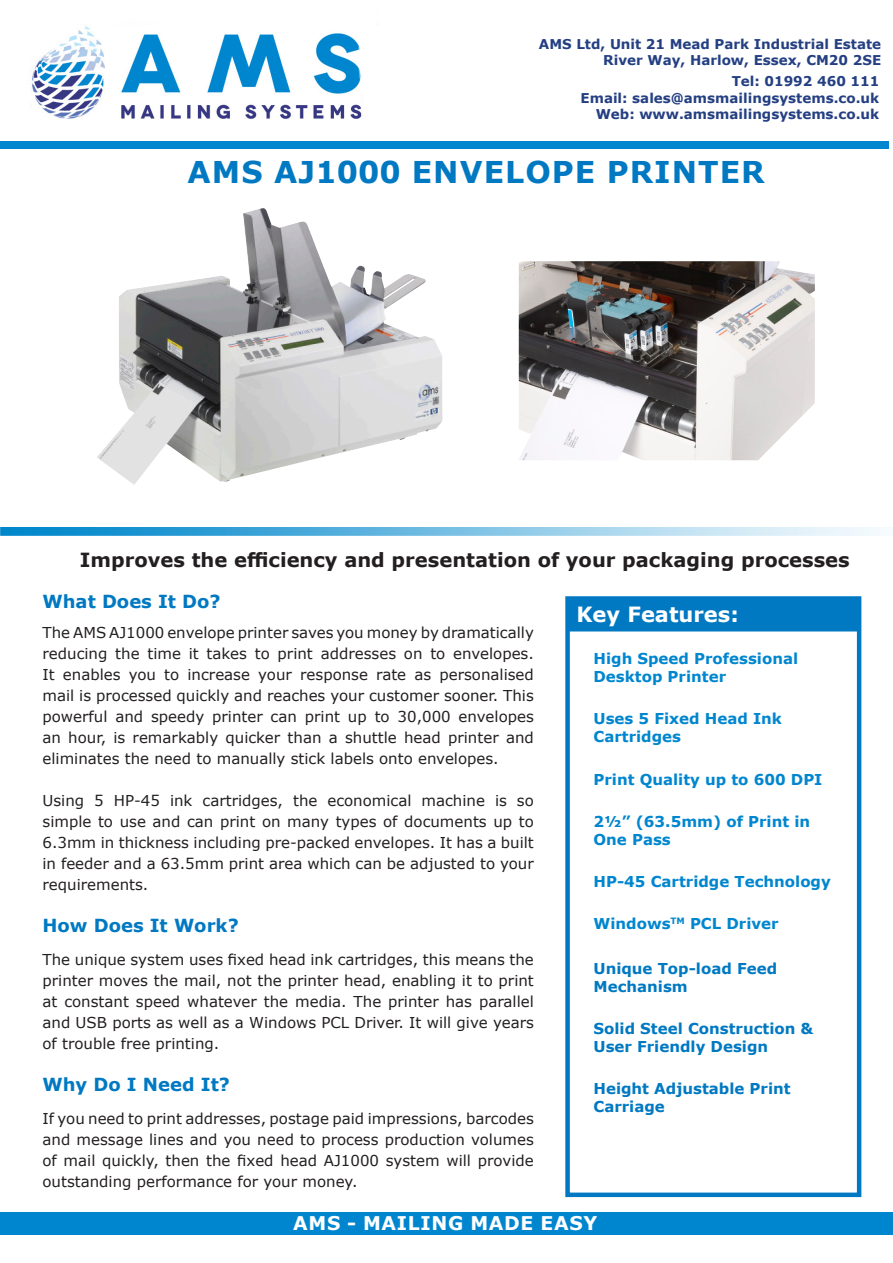
<style>
.page{position:relative;width:893px;height:1263px;background:#fff}
.page>*{position:absolute;margin:0;border:0;box-sizing:border-box;transform-origin:0 0}
.t1{font:700 30px "Verdana";letter-spacing:.035em;color:#0079c2}
.t2{font:700 21px "Verdana";color:#fff}
.t3{font:700 19.5px "Verdana";color:#231f20}
.t4{font:700 18.9px "Verdana";letter-spacing:.035em;color:#fff}
.t5{font:700 18px "Verdana";color:#0079c2}
.t6{font:15px/21px "Verdana";color:#231f20;text-align:justify}
.t7{font:700 15px/18px "Verdana";color:#0086cf}
.t8{font:700 15px/18px "Verdana";color:#0079c2}
.t9{font:700 13.5px "Verdana";color:#243f82}
</style>
<div class="page">
<img style="left:31px;top:25px;width:331px;height:94px">
<div style="left:0;top:1212px;width:893px;height:22px;background:#0086cf"></div>
<div style="left:568px;top:598px;width:292px;height:33px;background:#0079c2"></div>
<div style="left:565px;top:596px;width:296px;height:601px;border:4px solid #0079c2"></div>
<div style="left:0;top:141px;width:889px;height:8px;background:#0086cf"></div>
<img style="left:0;top:528px;width:879px;height:7px">
<img style="left:97px;top:208px;width:345px;height:277px">
<img style="left:519px;top:261px;width:296px;height:199px">
<p class="t9" style="left:539px;top:34px;width:344px">AMS Ltd, Unit 21 Mead Park Industrial Estate</p>
<p class="t9" style="left:603px;top:50px;width:279px">River Way, Harlow, Essex, CM20 2SE</p>
<p class="t9" style="left:732px;top:72px;width:149px">Tel: 01992 460 111</p>
<p class="t9" style="left:580px;top:88px;width:300px">Email: sales@amsmailingsystems.co.uk</p>
<p class="t9" style="left:596px;top:104px;width:285px">Web: www.amsmailingsystems.co.uk</p>
<p class="t1" style="left:188px;top:151px;width:579px">AMS AJ1000 ENVELOPE PRINTER</p>
<p class="t3" style="left:80px;top:546px;width:771px">Improves the efficiency and presentation of your packaging processes</p>
<p class="t5" style="left:43px;top:588px;width:180px">What Does It Do?</p>
<p class="t6" style="left:43px;top:622px;width:493px">The AMS AJ1000 envelope printer saves you money by dramatically reducing the time it takes to print addresses on to envelopes.<br>It enables you to increase your response rate as personalised mail is processed quickly and reaches your customer sooner. This powerful and speedy printer can print up to 30,000 envelopes an hour, is remarkably quicker than a shuttle head printer and eliminates the need to manually stick labels onto envelopes.</p>
<p class="t6" style="left:43px;top:790px;width:493px">Using 5 HP-45 ink cartridges, the economical machine is so simple to use and can print on many types of documents up to 6.3mm in thickness including pre-packed envelopes. It has a built in feeder and a 63.5mm print area which can be adjusted to your requirements.</p>
<p class="t5" style="left:43px;top:912px;width:198px">How Does It Work?</p>
<p class="t6" style="left:43px;top:949px;width:493px">The unique system uses fixed head ink cartridges, this means the printer moves the mail, not the printer head, enabling it to print at constant speed whatever the media. The printer has parallel and USB ports as well as a Windows PCL Driver. It will give years of trouble free printing.</p>
<p class="t5" style="left:43px;top:1071px;width:189px">Why Do I Need It?</p>
<p class="t6" style="left:43px;top:1108px;width:493px">If you need to print addresses, postage paid impressions, barcodes and message lines and you need to process production volumes of mail quickly, then the fixed head AJ1000 system will provide outstanding performance for your money.</p>
<p class="t2" style="left:576px;top:600px;width:164px">Key Features:</p>
<p class="t7" style="left:593px;top:650px;width:206px">High Speed Professional<br>Desktop Printer</p>
<p class="t7" style="left:593px;top:710px;width:190px">Uses 5 Fixed Head Ink<br>Cartridges</p>
<p class="t7" style="left:593px;top:770px;width:231px">Print Quality up to 600 DPI</p>
<p class="t7" style="left:593px;top:812px;width:218px">2½” (63.5mm) of Print in<br>One Pass</p>
<p class="t7" style="left:593px;top:872px;width:239px">HP-45 Cartridge Technology</p>
<p class="t7" style="left:593px;top:914px;width:187px">Windows<sup>TM</sup> PCL Driver</p>
<p class="t8" style="left:593px;top:959px;width:185px">Unique Top-load Feed<br>Mechanism</p>
<p class="t8" style="left:593px;top:1019px;width:222px">Solid Steel Construction &amp;<br>User Friendly Design</p>
<p class="t8" style="left:593px;top:1079px;width:199px">Height Adjustable Print<br>Carriage</p>
<p class="t4" style="left:293px;top:1209px;width:306px">AMS - MAILING MADE EASY</p>
</div>
